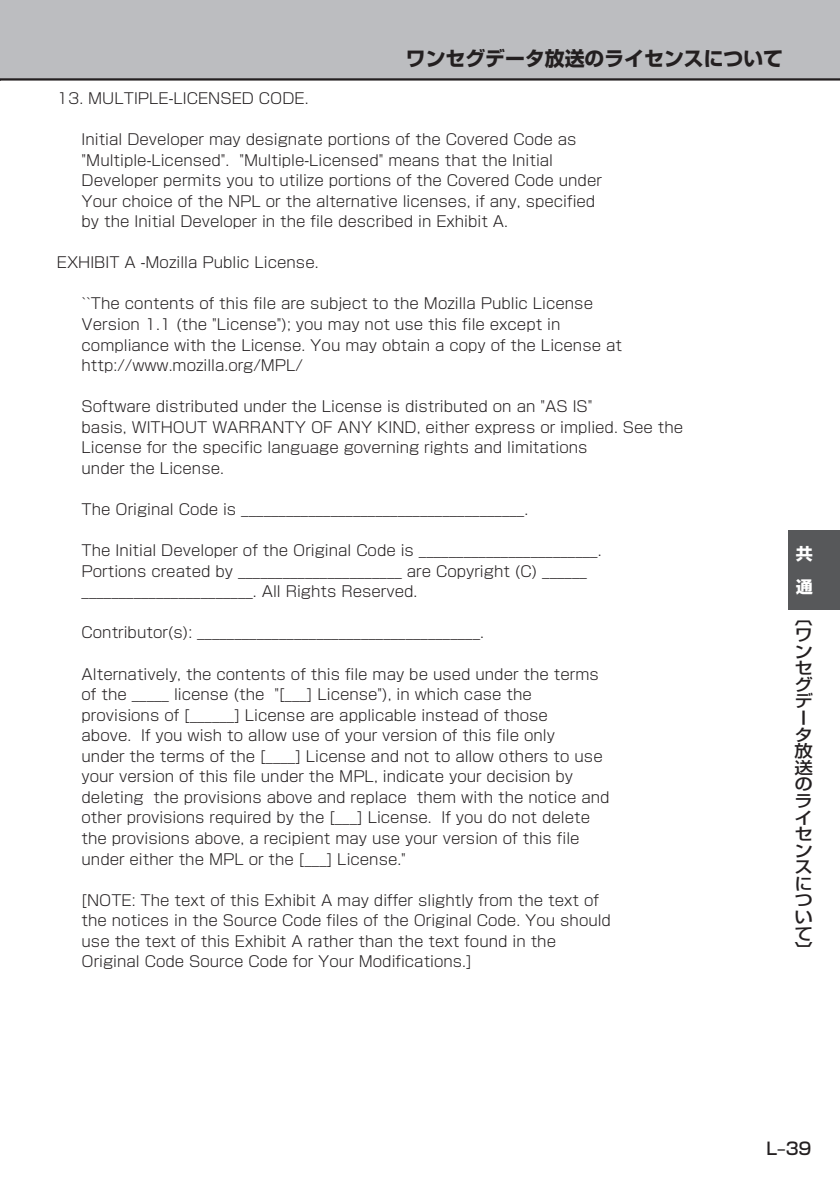
<style>
.page{position:relative;width:840px;height:1191px;background:#fff}
.page>*{position:absolute;margin:0;border:0;box-sizing:border-box;transform-origin:0 0}
.t1{font:19.8px "Shin Go Pro Bold 90 msp RKSJ H";color:#231f20}
.t2{font:17px "Shin Go Pro Medium 90 msp RKSJ H";color:#231f20}
.t3{font:16.6px/16.6px "Shin Go Pro Medium 90 msp RKSJ H";color:#231f20;scale:1.11 1}
.t4{font:16.4px/33px "Shin Go Pro Bold 90 msp RKSJ H";color:#fff}
.t5{font:14.8px/20.6px "Shin Go Pro Light 90 msp RKSJ H";color:#231f20}
</style>
<div class="page">
<div style="left:0;top:0;width:839px;height:79px;background:#bcbdc0"></div>
<hr style="left:0;top:78px;width:839px;height:3px;background:#231f20">
<div style="left:788px;top:530px;width:51px;height:79px;background:#57585a"></div>
<h1 class="t1" style="left:405px;top:51px;width:378px">ワンセグデータ放送のライセンスについて</h1>
<p class="t5" style="left:57px;top:90px;width:253px">13. MULTIPLE-LICENSED CODE.</p>
<p class="t5" style="left:82px;top:131px;width:521px">Initial Developer may designate portions of the Covered Code as "Multiple-Licensed". "Multiple-Licensed" means that the Initial Developer permits you to utilize portions of the Covered Code under Your choice of the NPL or the alternative licenses, if any, specified by the Initial Developer in the file described in Exhibit A.</p>
<p class="t5" style="left:57px;top:254px;width:263px">EXHIBIT A -Mozilla Public License.</p>
<p class="t5" style="left:82px;top:296px;width:541px">``The contents of this file are subject to the Mozilla Public License Version 1.1 (the "License"); you may not use this file except in compliance with the License. You may obtain a copy of the License at http://www.mozilla.org/MPL/</p>
<p class="t5" style="left:82px;top:398px;width:603px">Software distributed under the License is distributed on an "AS IS"<br>basis, WITHOUT WARRANTY OF ANY KIND, either express or implied. See the License for the specific language governing rights and limitations<br>under the License.</p>
<p class="t5" style="left:82px;top:501px;width:448px">The Original Code is ______________________________________.</p>
<p class="t5" style="left:82px;top:542px;width:521px">The Initial Developer of the Original Code is ________________________.<br>Portions created by ______________________ are Copyright (C) ______ _______________________. All Rights Reserved.</p>
<p class="t5" style="left:82px;top:624px;width:404px">Contributor(s): ______________________________________.</p>
<p class="t5" style="left:82px;top:665px;width:529px">Alternatively, the contents of this file may be used under the terms of the _____ license (the "[___] License"), in which case the provisions of [______] License are applicable instead of those<br>above. If you wish to allow use of your version of this file only<br>under the terms of the [____] License and not to allow others to use your version of this file under the MPL, indicate your decision by deleting the provisions above and replace them with the notice and other provisions required by the [___] License. If you do not delete the provisions above, a recipient may use your version of this file under either the MPL or the [___] License."</p>
<p class="t5" style="left:82px;top:892px;width:530px">[NOTE: The text of this Exhibit A may differ slightly from the text of the notices in the Source Code files of the Original Code. You should use the text of this Exhibit A rather than the text found in the Original Code Source Code for Your Modifications.]</p>
<p class="t4" style="left:795px;top:539px;width:18px">共通</p>
<p class="t3" style="left:794px;top:612px;width:18px">〔ワンセグデータ放送のライセンスについて〕</p>
<p class="t2" style="left:766px;top:1142px;width:47px">L‒39</p>
</div>
